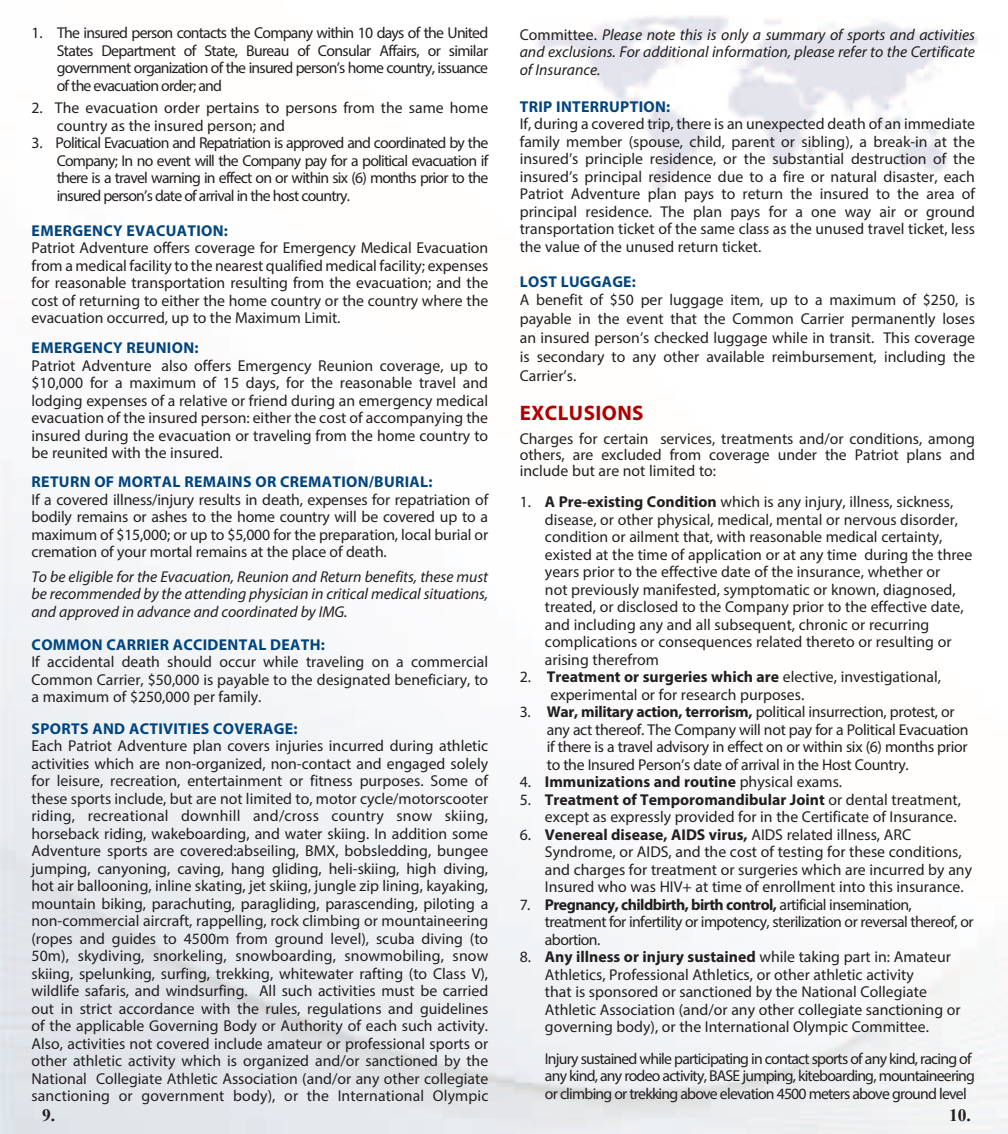
<style>
.page{position:relative;width:1008px;height:1134px;background:#fff}
.page>*{position:absolute;margin:0;border:0;box-sizing:border-box;transform-origin:0 0}
.t1{font:700 21px "Myriad Pro";letter-spacing:.02em;color:#b00000}
.t2{font:700 17.5px "Times New Roman";color:#231f20}
.t3{font:15.75px/17.5px "Myriad Pro";color:#231f20;text-align:justify}
.t4{font:italic 15.75px/17.5px "Myriad Pro";letter-spacing:-.005em;color:#231f20;text-align:justify}
.t5{font:15.75px/17.5px "Myriad Pro";letter-spacing:-.02em;color:#231f20}
.t6{font:15.75px/17.5px "Myriad Pro";letter-spacing:-.05em;color:#231f20}
.t7{font:700 15.75px "Myriad Pro";letter-spacing:.02em;color:#01457f}
.t8{font:15.75px/17.5px "Myriad Pro";letter-spacing:-.035em;color:#231f20}
.t9{font:700 15.75px "Myriad Pro";color:#231f20}
.s1{font-style:normal}
.s2{font-weight:700}
.s3{font-weight:400}
</style>
<div class="page">
<p class="t3" style="left:57px;top:24px;width:433px;text-indent:-25px">1. The insured person contacts the Company within 10 days of the United States Department of State, Bureau of Consular Affairs, or similar government organization of the insured person’s home country, issuance of the evacuation order; and</p>
<p class="t3" style="left:57px;top:99px;width:433px;text-indent:-25px">2. The evacuation order pertains to persons from the same home country as the insured person; and</p>
<p class="t3" style="left:57px;top:134px;width:433px;text-indent:-25px">3. Political Evacuation and Repatriation is approved and coordinated by the Company; In no event will the Company pay for a political evacuation if there is a travel warning in effect on or within six (6) months prior to the insured person’s date of arrival in the host country.</p>
<p class="t7" style="left:32px;top:220px;width:198px">EMERGENCY EVACUATION:</p>
<p class="t3" style="left:32px;top:239px;width:458px">Patriot Adventure offers coverage for Emergency Medical Evacuation from a medical facility to the nearest qualified medical facility; expenses for reasonable transportation resulting from the evacuation; and the cost of returning to either the home country or the country where the evacuation occurred, up to the Maximum Limit.</p>
<p class="t7" style="left:32px;top:337px;width:168px">EMERGENCY REUNION:</p>
<p class="t3" style="left:32px;top:356px;width:458px">Patriot Adventure also offers Emergency Reunion coverage, up to $10,000 for a maximum of 15 days, for the reasonable travel and lodging expenses of a relative or friend during an emergency medical evacuation of the insured person: either the cost of accompanying the insured during the evacuation or traveling from the home country to be reunited with the insured.</p>
<p class="t7" style="left:32px;top:472px;width:402px">RETURN OF MORTAL REMAINS OR CREMATION/BURIAL:</p>
<p class="t3" style="left:32px;top:491px;width:458px">If a covered illness/injury results in death, expenses for repatriation of bodily remains or ashes to the home country will be covered up to a maximum of $15,000; or up to $5,000 for the preparation, local burial or cremation of your mortal remains at the place of death.</p>
<p class="t4" style="left:32px;top:568px;width:458px">To be eligible for the Evacuation, Reunion and Return benefits, these must be recommended by the attending physician in critical medical situations, and approved in advance and coordinated by IMG.</p>
<p class="t7" style="left:32px;top:634px;width:295px">COMMON CARRIER ACCIDENTAL DEATH:</p>
<p class="t3" style="left:32px;top:653px;width:458px">If accidental death should occur while traveling on a commercial Common Carrier, $50,000 is payable to the designated beneficiary, to a maximum of $250,000 per family.</p>
<p class="t7" style="left:32px;top:718px;width:267px">SPORTS AND ACTIVITIES COVERAGE:</p>
<p class="t3" style="left:32px;top:737px;width:459px">Each Patriot Adventure plan covers injuries incurred during athletic activities which are non-organized, non-contact and engaged solely for leisure, recreation, entertainment or fitness purposes. Some of these sports include, but are not limited to, motor cycle/motorscooter riding, recreational downhill and/cross country snow skiing, horseback riding, wakeboarding, and water skiing. In addition some Adventure sports are covered:abseiling, BMX, bobsledding, bungee jumping, canyoning, caving, hang gliding, heli-skiing, high diving, hot air ballooning, inline skating, jet skiing, jungle zip lining, kayaking, mountain biking, parachuting, paragliding, parascending, piloting a non-commercial aircraft, rappelling, rock climbing or mountaineering (ropes and guides to 4500m from ground level), scuba diving (to 50m), skydiving, snorkeling, snowboarding, snowmobiling, snow skiing, spelunking, surfing, trekking, whitewater rafting (to Class V), wildlife safaris, and windsurfing. All such activities must be carried out in strict accordance with the rules, regulations and guidelines of the applicable Governing Body or Authority of each such activity.<br>Also, activities not covered include amateur or professional sports or other athletic activity which is organized and/or sanctioned by the National Collegiate Athletic Association (and/or any other collegiate sanctioning or government body), or the International Olympic</p>
<p class="t4" style="left:520px;top:26px;width:457px"><span class="s1">Committee.</span> Please note this is only a summary of sports and activities and exclusions. For additional information, please refer to the Certificate of Insurance.</p>
<p class="t7" style="left:520px;top:96px;width:152px">TRIP INTERRUPTION:</p>
<p class="t3" style="left:520px;top:115px;width:457px">If, during a covered trip, there is an unexpected death of an immediate family member (spouse, child, parent or sibling), a break-in at the insured’s principle residence, or the substantial destruction of the insured’s principal residence due to a fire or natural disaster, each Patriot Adventure plan pays to return the insured to the area of principal residence. The plan pays for a one way air or ground transportation ticket of the same class as the unused travel ticket, less the value of the unused return ticket.</p>
<p class="t7" style="left:520px;top:271px;width:117px">LOST LUGGAGE:</p>
<p class="t3" style="left:520px;top:290px;width:457px;line-height:18.9px">A benefit of $50 per luggage item, up to a maximum of $250, is payable in the event that the Common Carrier permanently loses an insured person’s checked luggage while in transit. This coverage is secondary to any other available reimbursement, including the Carrier’s.</p>
<h1 class="t1" style="left:520px;top:399px;width:125px">EXCLUSIONS</h1>
<p class="t3" style="left:520px;top:431px;width:457px;line-height:15.8px">Charges for certain services, treatments and/or conditions, among others, are excluded from coverage under the Patriot plans and include but are not limited to:</p>
<p class="t3" style="left:545px;top:493px;width:429px;text-align:left;text-indent:-25px">1. <span class="s2">A Pre-existing Condition</span> which is any injury, illness, sickness, disease, or other physical, medical, mental or nervous disorder, condition or ailment that, with reasonable medical certainty, existed at the time of application or at any time during the three years prior to the effective date of the insurance, whether or<br>not previously manifested, symptomatic or known, diagnosed, treated, or disclosed to the Company prior to the effective date, and including any and all subsequent, chronic or recurring complications or consequences related thereto or resulting or arising therefrom</p>
<p class="t3" style="left:551px;top:668px;width:392px;text-indent:-31px">2. <span class="s2">Treatment or surgeries which are</span> elective, investigational, experimental or for research purposes.</p>
<p class="t5" style="left:547px;top:703px;width:423px;text-indent:-27px">3. <span class="s2">War, military action, terrorism,</span> political insurrection, protest, or any act thereof. The Company will not pay for a Political Evacuation if there is a travel advisory in effect on or within six (6) months prior to the Insured Person’s date of arrival in the Host Country.</p>
<p class="t9" style="left:520px;top:771px;width:324px"><span class="s3">4.</span> Immunizations and routine <span class="s3">physical exams.</span></p>
<p class="t3" style="left:520px;top:790px;width:443px;text-align:right">5. <span class="s2">Treatment of Temporomandibular Joint</span> or dental treatment, except as expressly provided for in the Certificate of Insurance.</p>
<p class="t3" style="left:545px;top:825px;width:429px;text-align:left;text-indent:-25px">6. <span class="s2">Venereal disease, AIDS virus,</span> AIDS related illness, ARC Syndrome, or AIDS, and the cost of testing for these conditions, and charges for treatment or surgeries which are incurred by any Insured who was HIV+ at time of enrollment into this insurance.</p>
<p class="t8" style="left:545px;top:895px;width:430px;text-indent:-25px">7. <span class="s2">Pregnancy, childbirth, birth control,</span> artificial insemination, treatment for infertility or impotency, sterilization or reversal thereof, or abortion.</p>
<p class="t3" style="left:545px;top:948px;width:417px;text-align:left;text-indent:-25px">8. <span class="s2">Any illness or injury sustained</span> while taking part in: Amateur Athletics, Professional Athletics, or other athletic activity<br>that is sponsored or sanctioned by the National Collegiate Athletic Association (and/or any other collegiate sanctioning or governing body), or the International Olympic Committee.</p>
<p class="t6" style="left:545px;top:1049px;width:432px">Injury sustained while participating in contact sports of any kind, racing of any kind, any rodeo activity, BASE jumping, kiteboarding, mountaineering or climbing or trekking above elevation 4500 meters above ground level</p>
<p class="t2" style="left:42px;top:1106px;width:15px">9.</p>
<p class="t2" style="left:949px;top:1106px;width:23px">10.</p>
</div>
